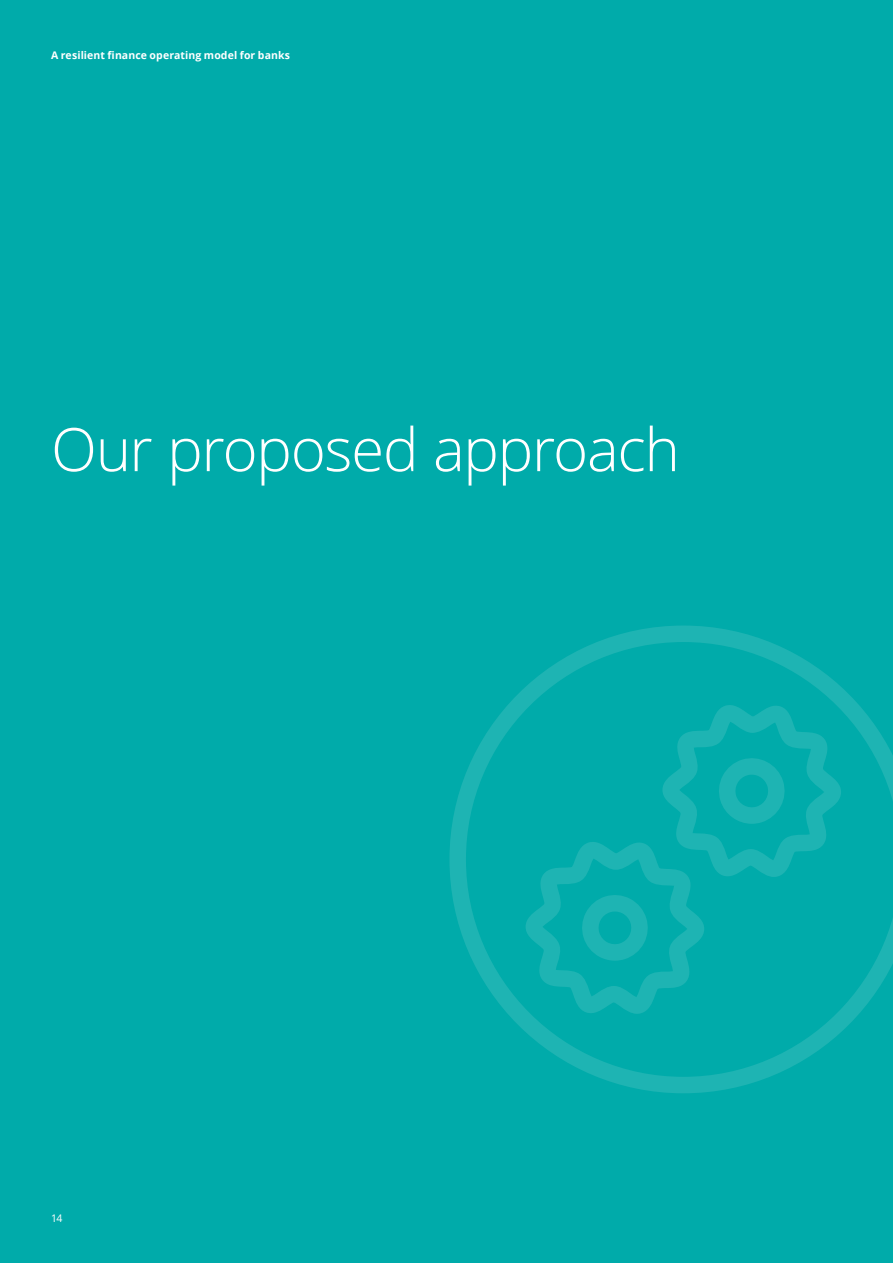
<style>
.page{position:relative;width:893px;height:1263px;background:#fff}
.page>*{position:absolute;margin:0;border:0;box-sizing:border-box;transform-origin:0 0}
.Story_heading_light{font:300 60px "Open Sans";letter-spacing:-.025em;color:#fff}
.t1{font:700 10.5px "Open Sans";letter-spacing:.01em;color:#fff}
.t2{font:10.5px "Open Sans";color:#fff}
</style>
<div class="page">
<div style="left:0;top:0;width:892px;height:1263px;background:#00abaa"></div>
<svg style="left:449px;top:625px;width:443px;height:468px"></svg>
<svg style="left:525px;top:703px;width:316px;height:312px"></svg>
<p class="t1" style="left:51px;top:48px;width:241px">A resilient finance operating model for banks</p>
<p class="Story_heading_light" style="left:51px;top:408px;width:630px">Our proposed approach</p>
<p class="t2" style="left:51px;top:1211px;width:13px">14</p>
</div>
